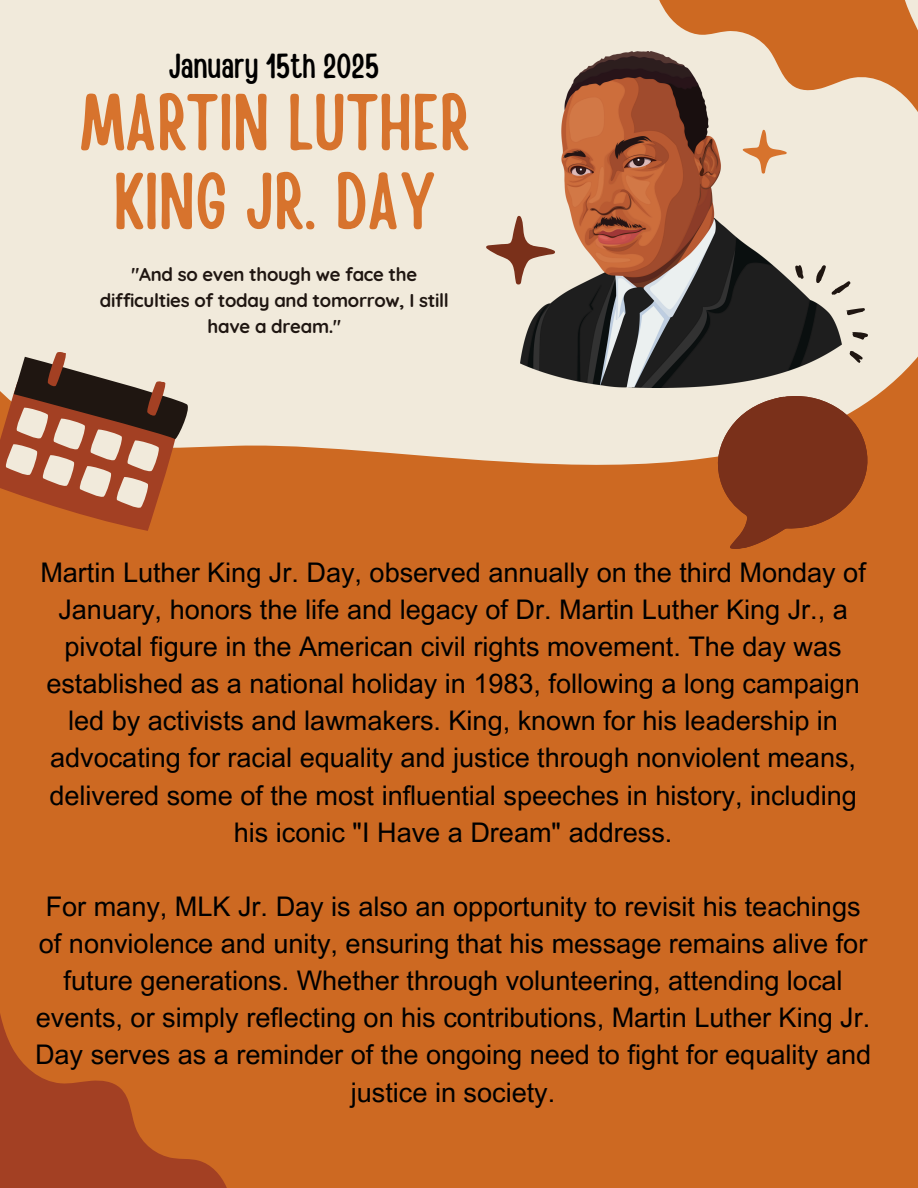
<style>
.page{position:relative;width:918px;height:1188px;background:#cd6922}
.page>*{position:absolute;margin:0;border:0;box-sizing:border-box;transform-origin:0 0}
.t1{font:79.05px/78.9px "Handy Casual Condensed";letter-spacing:.01em;color:#d7732d;text-align:center}
.t2{font:34.5px "Handy Casual Condensed";color:#000}
.t3{font:27px/37.2px "Arial MT Pro";color:#000;text-align:center}
.t4{font:700 18.6px/25.8px "Quicksand";letter-spacing:-.015em;color:#1f1611;text-align:center}
</style>
<div class="page">
<div style="left:0;top:0;width:918px;height:465px;background:#f1eadb"></div>
<svg style="left:630px;top:0;width:288px;height:205px"></svg>
<svg style="left:841px;top:263px;width:29px;height:102px"></svg>
<svg style="left:486px;top:216px;width:35px;height:69px"></svg>
<svg style="left:0;top:1014px;width:227px;height:174px"></svg>
<svg style="left:0;top:350px;width:193px;height:181px"></svg>
<svg style="left:707px;top:386px;width:172px;height:163px"></svg>
<img style="left:521px;top:52px;width:320px;height:335px">
<p class="t2" style="left:169px;top:44px;width:212px">January 15th 2025</p>
<h2 class="t1" style="left:80px;top:79px;width:390px">MARTIN LUTHER<br>KING JR. DAY</h2>
<p class="t4" style="left:100px;top:261px;width:351px">"And so even though we face the difficulties of today and tomorrow, I still have a dream."</p>
<h1 class="t3" style="left:40px;top:557px;width:827px">Martin Luther King Jr. Day, observed annually on the third Monday of January, honors the life and legacy of Dr. Martin Luther King Jr., a pivotal figure in the American civil rights movement. The day was established as a national holiday in 1983, following a long campaign led by activists and lawmakers. King, known for his leadership in advocating for racial equality and justice through nonviolent means, delivered some of the most influential speeches in history, including his iconic "I Have a Dream" address.</h1>
<p class="t3" style="left:35px;top:891px;width:838px">For many, MLK Jr. Day is also an opportunity to revisit his teachings of nonviolence and unity, ensuring that his message remains alive for future generations. Whether through volunteering, attending local events, or simply reflecting on his contributions, Martin Luther King Jr.<br>Day serves as a reminder of the ongoing need to fight for equality and justice in society.</p>
</div>
